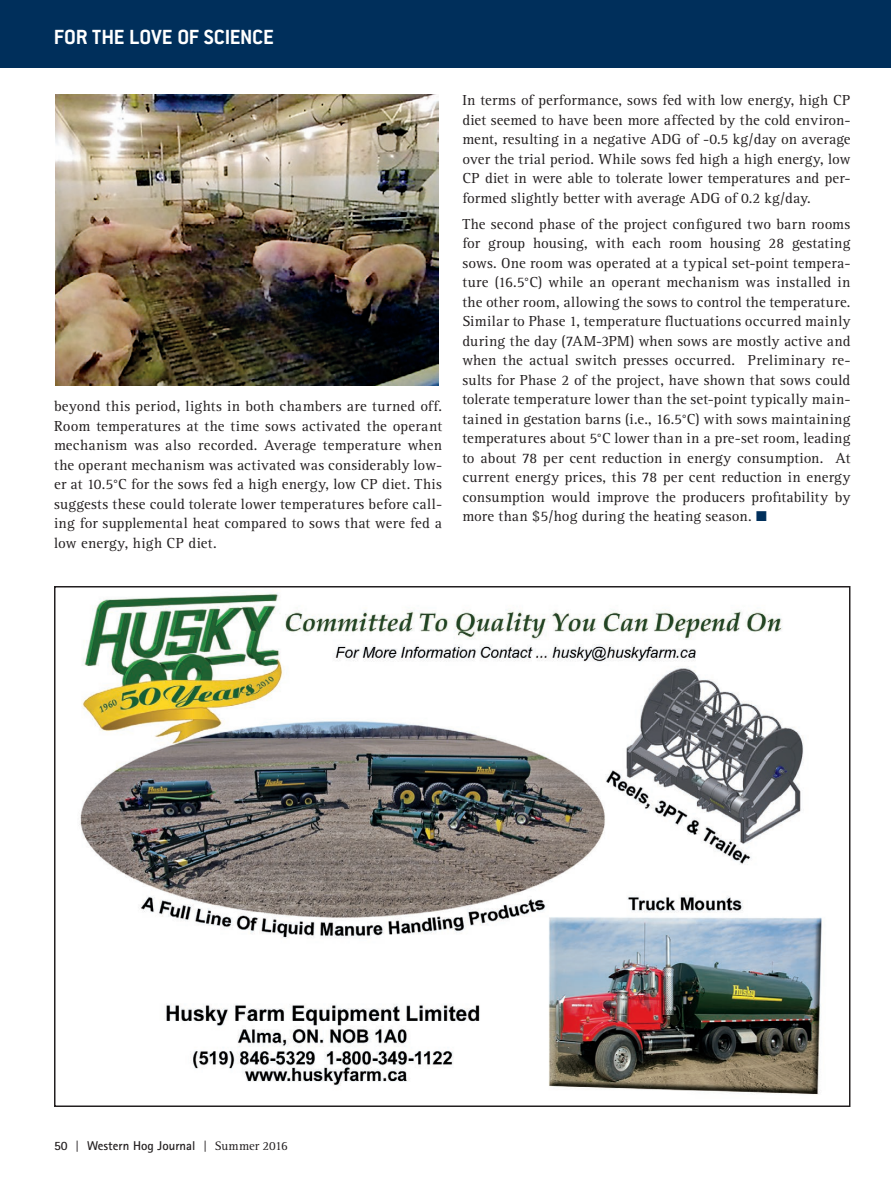
<style>
.page{position:relative;width:891px;height:1188px;background:#fff}
.page>*{position:absolute;margin:0;border:0;box-sizing:border-box;transform-origin:0 0}
.Science_Header_Top{font:700 22.5px "Conduit ITC";color:#fff}
.Text_15{font:15px/19.5px "Rotis Serif";letter-spacing:.01em;color:#231f20;text-align:justify}
.t1{font:700 12.75px "Rotis Sans Serif Std";color:#231f20}
.s1{color:#002f5b}
.s2{font-family:"Rotis Serif";font-weight:400}
</style>
<div class="page">
<img style="left:80px;top:593px;width:742px;height:502px">
<div style="left:0;top:0;width:891px;height:68px;background:#002f5b"></div>
<img style="left:55px;top:94px;width:384px;height:292px">
<p class="Science_Header_Top" style="left:54px;top:24px;width:222px">FOR THE LOVE OF SCIENCE</p>
<p class="Text_15" style="left:54px;top:397px;width:390px">beyond this period, lights in both chambers are turned off.<br>Room temperatures at the time sows activated the operant mechanism was also recorded. Average temperature when the operant mechanism was activated was considerably low&shy;er at 10.5°C for the sows fed a high energy, low CP diet. This suggests these could tolerate lower temperatures before call&shy;ing for supplemental heat compared to sows that were fed a low energy, high CP diet.</p>
<p class="Text_15" style="left:462px;top:91px;width:390px">In terms of performance, sows fed with low energy, high CP diet seemed to have been more affected by the cold environ&shy;ment, resulting in a negative ADG of -0.5 kg/day on average over the trial period. While sows fed high a high energy, low CP diet in were able to tolerate lower temperatures and per&shy;formed slightly better with average ADG of 0.2 kg/day.</p>
<p class="Text_15" style="left:462px;top:215px;width:390px">The second phase of the project configured two barn rooms for group housing, with each room housing 28 gestating sows. One room was operated at a typical set-point tempera&shy;ture (16.5°C) while an operant mechanism was installed in the other room, allowing the sows to control the temperature.<br>Similar to Phase 1, temperature fluctuations occurred mainly during the day (7AM-3PM) when sows are mostly active and when the actual switch presses occurred. Preliminary re&shy;sults for Phase 2 of the project, have shown that sows could tolerate temperature lower than the set-point typically main&shy;tained in gestation barns (i.e., 16.5°C) with sows maintaining temperatures about 5°C lower than in a pre-set room, leading to about 78 per cent reduction in energy consumption. At current energy prices, this 78 per cent reduction in energy consumption would improve the producers profitability by more than $5/hog during the heating season. <span class="s1">■</span></p>
<p class="t1" style="left:54px;top:1137px;width:235px">50 <span class="s2">|</span> Western Hog Journal <span class="s2">| Summer 2016</span></p>
</div>
